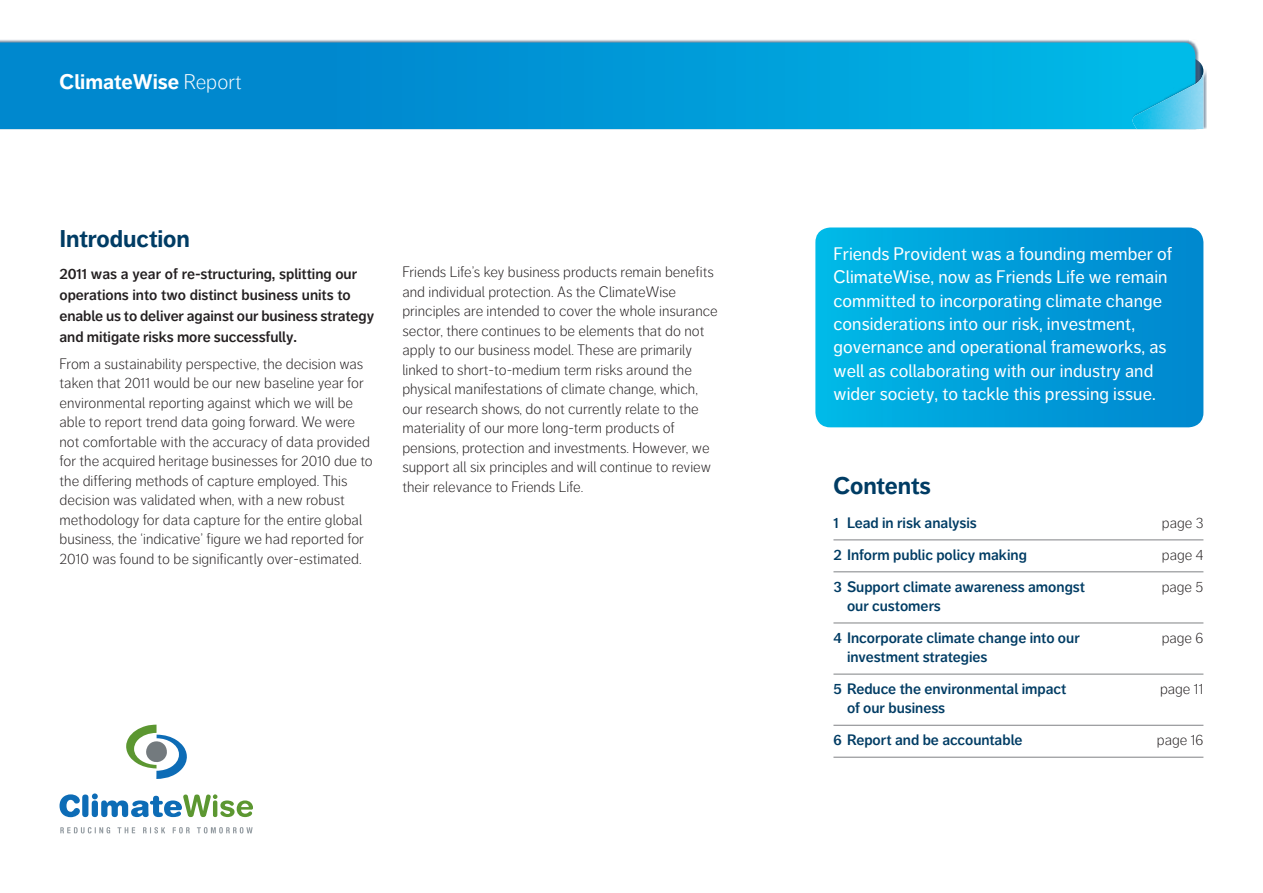
<style>
.page{position:relative;width:1263px;height:893px;background:#fff}
.page>*{position:absolute;margin:0;border:0;box-sizing:border-box;transform-origin:0 0}
.t1{font:700 24px "Friends Life Dagny";letter-spacing:-.005em;color:#003c64}
.t2{font:700 21px "Friends Life Dagny";color:#fff}
.t3{font:18px/23.4px "Friends Life Dagny";letter-spacing:.005em;color:#fff}
.t4{font:300 15px/19.5px "Friends Life Dagny";color:#231f20}
.t5{font:600 15px/19.2px "Friends Life Dagny";color:#003c64}
.t6{font:600 15px/21px "Friends Life Dagny";letter-spacing:-.005em;color:#231f20}
.s1{font-weight:300}
</style>
<div class="page">
<div style="left:0;top:39px;width:1199px;height:90px;background:#00294e;opacity:.55"></div>
<svg style="left:0;top:43px;width:1195px;height:86px;background:#0098d6"></svg>
<div style="left:1133px;top:67px;width:74px;height:62px;background:#00294e;opacity:.45"></div>
<svg style="left:1130px;top:58px;width:74px;height:71px"></svg>
<img style="left:1131px;top:71px;width:72px;height:58px">
<svg style="left:126px;top:725px;width:61px;height:54px"></svg>
<svg style="left:60px;top:827px;width:50px;height:6px"></svg>
<svg style="left:117px;top:827px;width:18px;height:6px"></svg>
<svg style="left:143px;top:827px;width:22px;height:6px"></svg>
<svg style="left:173px;top:827px;width:17px;height:6px"></svg>
<svg style="left:197px;top:827px;width:56px;height:6px"></svg>
<svg style="left:60px;top:794px;width:20px;height:23px"></svg>
<div style="left:82px;top:794px;width:6px;height:23px;background:#0d6cb6;border-radius:3px"></div>
<svg style="left:92px;top:793px;width:161px;height:24px"></svg>
<hr style="left:833px;top:540px;width:370px;height:1px;background:#808285">
<hr style="left:833px;top:571px;width:370px;height:1px;background:#808285">
<hr style="left:833px;top:623px;width:370px;height:1px;background:#808285">
<hr style="left:833px;top:674px;width:370px;height:1px;background:#808285">
<hr style="left:833px;top:725px;width:370px;height:1px;background:#808285">
<hr style="left:833px;top:757px;width:370px;height:1px;background:#808285">
<svg style="left:815px;top:227px;width:388px;height:200px;background:#019eda"></svg>
<h2 class="t2" style="left:60px;top:70px;width:184px">ClimateWise <span class="s1">Report</span></h2>
<h1 class="t1" style="left:60px;top:224px;width:132px">Introduction</h1>
<p class="t6" style="left:60px;top:263px;width:316px">2011 was a year of re‑structuring, splitting our operations into two distinct business units to enable us to deliver against our business strategy and mitigate risks more successfully.</p>
<p class="t4" style="left:60px;top:354px;width:315px">From a sustainability perspective, the decision was taken that 2011 would be our new baseline year for environmental reporting against which we will be able to report trend data going forward. We were not comfortable with the accuracy of data provided for the acquired heritage businesses for 2010 due to the differing methods of capture employed. This decision was validated when, with a new robust methodology for data capture for the entire global business, the ‘indicative’ figure we had reported for 2010 was found to be significantly over‑estimated.</p>
<p class="t4" style="left:402px;top:262px;width:317px">Friends Life’s key business products remain benefits and individual protection. As the ClimateWise principles are intended to cover the whole insurance sector, there continues to be elements that do not apply to our business model. These are primarily linked to short‑to‑medium term risks around the physical manifestations of climate change, which, our research shows, do not currently relate to the materiality of our more long‑term products of pensions, protection and investments. However, we support all six principles and will continue to review their relevance to Friends Life.</p>
<p class="t3" style="left:833px;top:242px;width:340px">Friends Provident was a founding member of ClimateWise, now as Friends Life we remain committed to incorporating climate change considerations into our risk, investment, governance and operational frameworks, as well as collaborating with our industry and wider society, to tackle this pressing issue.</p>
<h1 class="t1" style="left:833px;top:471px;width:99px">Contents</h1>
<p class="t5" style="left:833px;top:513px;width:145px">1 Lead in risk analysis</p>
<p class="t4" style="left:1162px;top:513px;width:43px">page 3</p>
<p class="t5" style="left:833px;top:545px;width:195px">2 Inform public policy making</p>
<p class="t4" style="left:1162px;top:545px;width:43px">page 4</p>
<p class="t5" style="left:847px;top:577px;width:239px;text-indent:-14px">3 Support climate awareness amongst our customers</p>
<p class="t4" style="left:1162px;top:577px;width:43px">page 5</p>
<p class="t5" style="left:847px;top:628px;width:234px;text-indent:-14px">4 Incorporate climate change into our investment strategies</p>
<p class="t4" style="left:1162px;top:628px;width:43px">page 6</p>
<p class="t5" style="left:847px;top:679px;width:221px;text-indent:-14px">5 Reduce the environmental impact of our business</p>
<p class="t4" style="left:1160px;top:679px;width:45px">page 11</p>
<p class="t5" style="left:833px;top:730px;width:191px">6 Report and be accountable</p>
<p class="t4" style="left:1157px;top:730px;width:48px">page 16</p>
</div>
